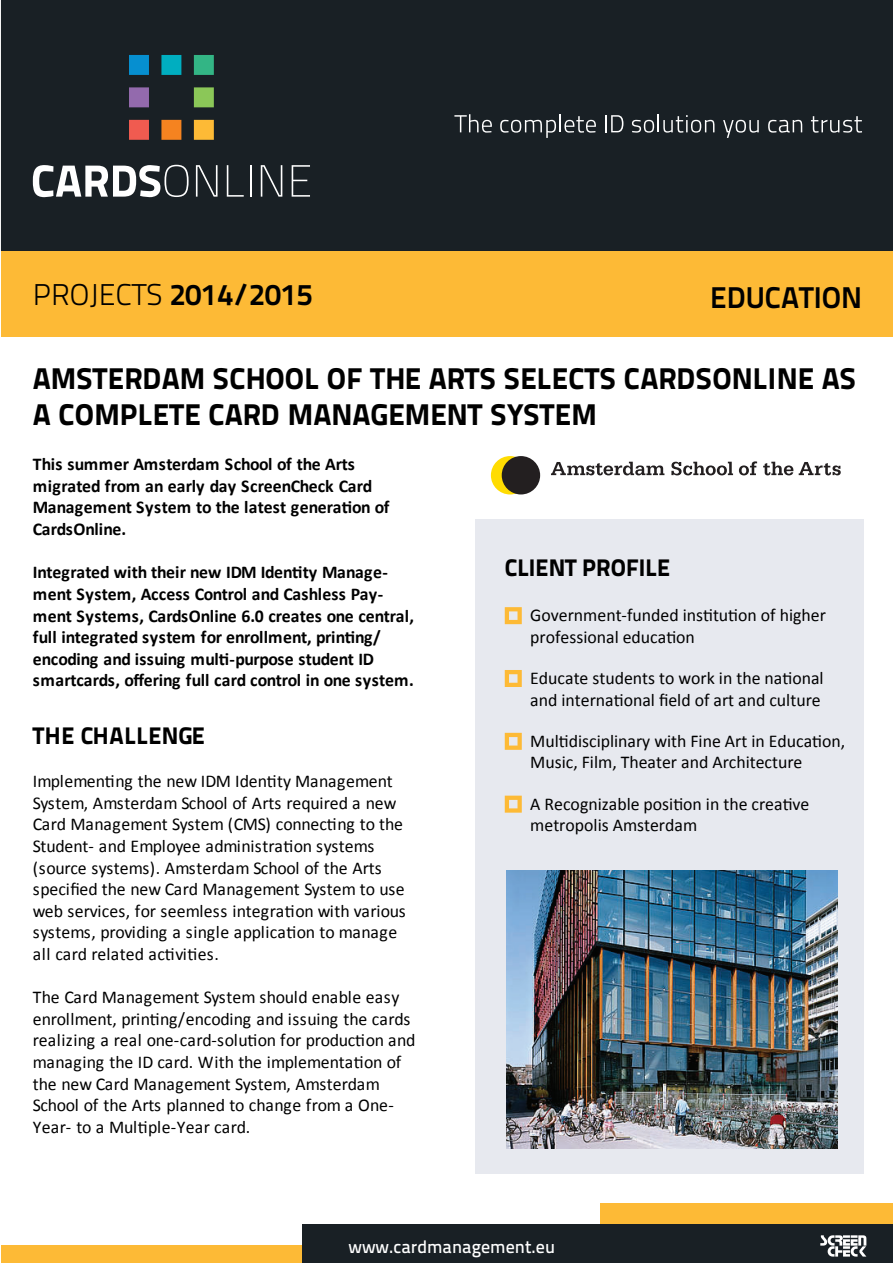
<style>
.page{position:relative;width:893px;height:1263px;background:#fff}
.page>*{position:absolute;margin:0;border:0;box-sizing:border-box;transform-origin:0 0}
.t1{font:800 30px/36px "Titillium Text 22 L";letter-spacing:.005em;color:#000}
.t2{font:700 30px "Titillium Text 22 L";color:#000}
.t3{font:800 24px "Titillium Text 22 L";color:#000}
.t4{font:800 24px "Titillium Text 22 L";letter-spacing:.02em;color:#000}
.t5{font:18px/21.6px "Calibri";color:#000}
.t6{font:700 18px/21.6px "Calibri";letter-spacing:.005em;color:#000}
.t7{font:500 18px "Titillium Text 22 L";color:#fff}
.s1{font-weight:300}
</style>
<div class="page">
<div style="left:475px;top:519px;width:388px;height:655px;background:#e7e9ef"></div>
<div style="left:601px;top:1203px;width:292px;height:22px;background:#fdba36"></div>
<div style="left:1px;top:1246px;width:302px;height:17px;background:#fdba36"></div>
<div style="left:303px;top:1225px;width:590px;height:38px;background:#192025"></div>
<svg style="left:820px;top:1235px;width:46px;height:21px"></svg>
<div style="left:1px;top:0;width:892px;height:251px;background:#192025"></div>
<div style="left:1px;top:251px;width:892px;height:85px;background:#fdba36"></div>
<svg style="left:33px;top:165px;width:156px;height:32px"></svg>
<svg style="left:196px;top:165px;width:22px;height:32px"></svg>
<svg style="left:227px;top:165px;width:17px;height:32px"></svg>
<hr style="left:250px;top:165px;width:2px;height:32px;background:#fff">
<svg style="left:261px;top:165px;width:21px;height:32px"></svg>
<svg style="left:292px;top:165px;width:18px;height:32px"></svg>
<div style="left:129px;top:120px;width:20px;height:20px;background:#f05b50"></div>
<div style="left:161px;top:120px;width:20px;height:20px;background:#f58320"></div>
<div style="left:194px;top:120px;width:20px;height:20px;background:#fdba36"></div>
<div style="left:129px;top:87px;width:20px;height:20px;background:#936aad"></div>
<div style="left:194px;top:87px;width:20px;height:20px;background:#8bc758"></div>
<div style="left:129px;top:55px;width:20px;height:20px;background:#068fd0"></div>
<div style="left:161px;top:55px;width:20px;height:20px;background:#00aec0"></div>
<div style="left:194px;top:55px;width:20px;height:20px;background:#33b585"></div>
<svg style="left:454px;top:114px;width:38px;height:19px"></svg>
<svg style="left:500px;top:115px;width:96px;height:23px;background:#40464a"></svg>
<svg style="left:605px;top:115px;width:18px;height:17px"></svg>
<svg style="left:632px;top:115px;width:82px;height:18px"></svg>
<svg style="left:723px;top:120px;width:36px;height:18px"></svg>
<svg style="left:768px;top:120px;width:34px;height:13px"></svg>
<svg style="left:811px;top:116px;width:51px;height:17px"></svg>
<div style="left:491px;top:456px;width:38px;height:38px;background:#ffdc01;border-radius:50%"></div>
<div style="left:502px;top:456px;width:38px;height:38px;background:#231f20;border-radius:50%"></div>
<svg style="left:551px;top:462px;width:113px;height:13px"></svg>
<svg style="left:671px;top:462px;width:62px;height:13px"></svg>
<svg style="left:739px;top:461px;width:18px;height:14px"></svg>
<svg style="left:763px;top:462px;width:30px;height:13px"></svg>
<svg style="left:799px;top:462px;width:42px;height:13px"></svg>
<svg style="left:505px;top:607px;width:17px;height:17px"></svg>
<svg style="left:505px;top:670px;width:17px;height:17px"></svg>
<svg style="left:505px;top:733px;width:17px;height:17px"></svg>
<svg style="left:505px;top:796px;width:17px;height:17px"></svg>
<img style="left:506px;top:871px;width:332px;height:277px">
<h1 class="t2" style="left:33px;top:271px;width:281px"><span class="s1">PROJECTS</span> 2014/2015</h1>
<h1 class="t2" style="left:710px;top:274px;width:153px">EDUCATION</h1>
<h1 class="t1" style="left:33px;top:359px;width:824px">AMSTERDAM SCHOOL OF THE ARTS SELECTS CARDSONLINE AS<br>A COMPLETE CARD MANAGEMENT SYSTEM</h1>
<p class="t6" style="left:33px;top:453px;width:358px">This summer Amsterdam School of the Arts migrated from an early day ScreenCheck Card Management System to the latest generation of CardsOnline.</p>
<p class="t6" style="left:33px;top:562px;width:383px">Integrated with their new IDM Identity Manage&shy;ment System, Access Control and Cashless Pay&shy;ment Systems, CardsOnline 6.0 creates one central, full integrated system for enrollment, printing/ encoding and issuing multi-purpose student ID smartcards, offering full card control in one system.</p>
<h2 class="t4" style="left:33px;top:717px;width:174px">THE CHALLENGE</h2>
<p class="t5" style="left:33px;top:770px;width:374px">Implementing the new IDM Identity Management System, Amsterdam School of Arts required a new Card Management System (CMS) connecting to the Student- and Employee administration systems (source systems). Amsterdam School of the Arts specified the new Card Management System to use web services, for seemless integration with various systems, providing a single application to manage all card related activities.</p>
<p class="t5" style="left:33px;top:986px;width:384px">The Card Management System should enable easy enrollment, printing/encoding and issuing the cards realizing a real one-card-solution for production and managing the ID card. With the implementation of the new Card Management System, Amsterdam School of the Arts planned to change from a One-Year- to a Multiple-Year card.</p>
<h2 class="t3" style="left:505px;top:549px;width:167px">CLIENT PROFILE</h2>
<p class="t5" style="left:530px;top:604px;width:297px">Government-funded institution of higher professional education</p>
<p class="t5" style="left:530px;top:667px;width:295px">Educate students to work in the national and international field of art and culture</p>
<p class="t5" style="left:530px;top:730px;width:317px">Multidisciplinary with Fine Art in Education,<br>Music, Film, Theater and Architecture</p>
<p class="t5" style="left:530px;top:793px;width:281px">A Recognizable position in the creative metropolis Amsterdam</p>
<p class="t7" style="left:348px;top:1233px;width:208px">www.cardmanagement.eu</p>
</div>
